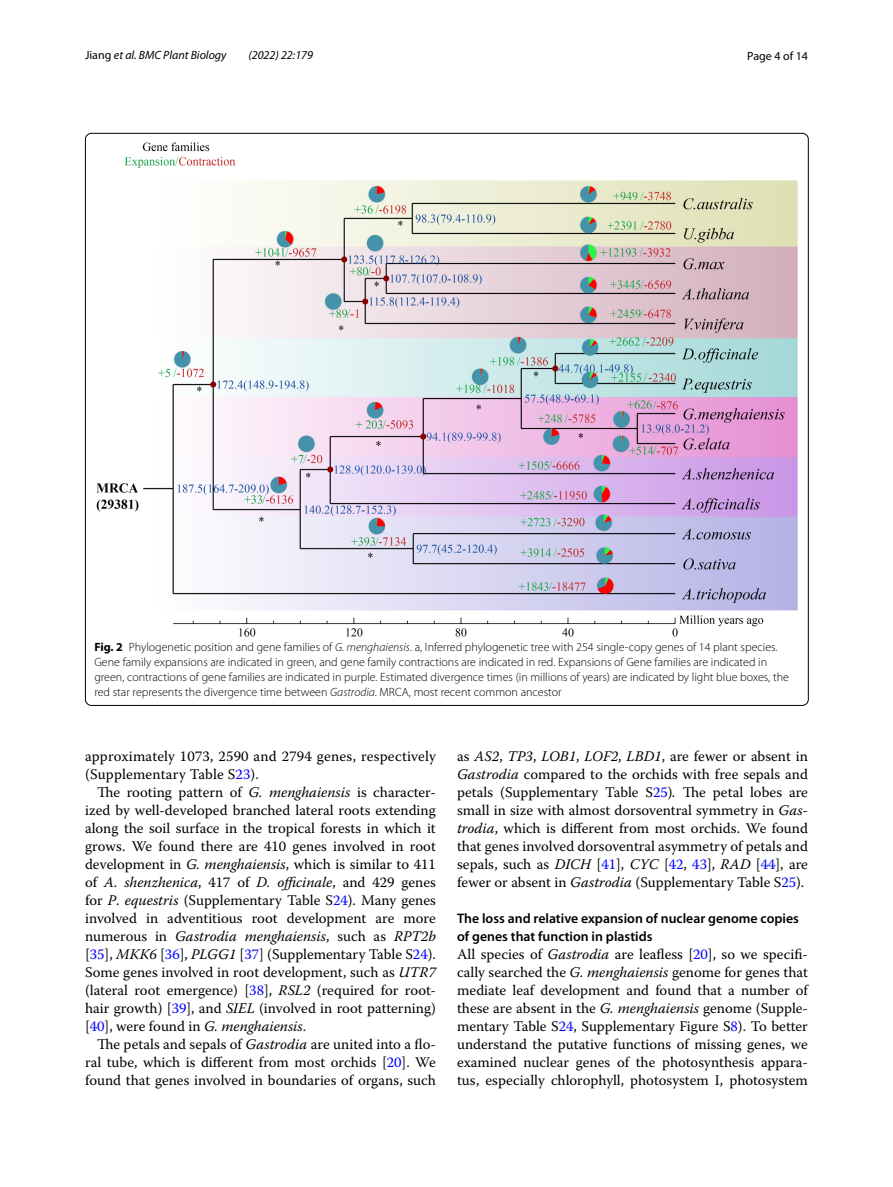
<style>
.page{position:relative;width:893px;height:1187px;background:#fff}
.page>*{position:absolute;margin:0;border:0;box-sizing:border-box;transform-origin:0 0}
.t1{font:14.7px/18px "Warnock Pro";color:#000;text-align:justify}
.t2{font:600 13.8px/18px "Myriad Pro";color:#000}
.t3{font:300 12px/15px "Myriad Pro";color:#000}
.t4{font:italic 12px "Myriad Pro";color:#000}
.t5{font:12px "Myriad Pro";color:#000}
.s1{font-style:normal}
.s2{font-weight:700}
.s3{font-style:italic}
.s4{color:#00f}
</style>
<div class="page">
<img style="left:97px;top:142px;width:700px;height:494px">
<p class="t4" style="left:85px;top:48px;width:143px"><span class="s1">Jiang</span> et al. BMC Plant Biology</p>
<p class="t4" style="left:248px;top:48px;width:66px">(2022) 22:179</p>
<p class="t5" style="left:747px;top:48px;width:62px">Page 4 of 14</p>
<p class="t3" style="left:94px;top:640px;width:696px"><span class="s2">Fig. 2</span> Phylogenetic position and gene families of <span class="s3">G. menghaiensis</span>. a, Inferred phylogenetic tree with 254 single-copy genes of 14 plant species.<br>Gene family expansions are indicated in green, and gene family contractions are indicated in red. Expansions of Gene families are indicated in green, contractions of gene families are indicated in purple. Estimated divergence times (in millions of years) are indicated by light blue boxes, the red star represents the divergence time between <span class="s3">Gastrodia</span>. MRCA, most recent common ancestor</p>
<p class="t1" style="left:85px;top:747px;width:352px">approximately 1073, 2590 and 2794 genes, respectively (Supplementary Table S<span class="s4">23</span>).</p>
<p class="t1" style="left:85px;top:783px;width:352px;text-indent:12px">The rooting pattern of <span class="s3">G. menghaiensis</span> is character&shy;ized by well-developed branched lateral roots extending along the soil surface in the tropical forests in which it grows. We found there are 410 genes involved in root development in <span class="s3">G. menghaiensis</span>, which is similar to 411 of <span class="s3">A. shenzhenica</span>, 417 of <span class="s3">D. officinale</span>, and 429 genes for <span class="s3">P</span>. <span class="s3">equestris</span> (Supplementary Table S<span class="s4">24</span>). Many genes involved in adventitious root development are more numerous in <span class="s3">Gastrodia menghaiensis</span>, such as <span class="s3">RPT2b </span>[<span class="s4">35</span>], <span class="s3">MKK6</span> [<span class="s4">36</span>], <span class="s3">PLGG1</span> [<span class="s4">37</span>] (Supplementary Table S<span class="s4">24</span>).<br>Some genes involved in root development, such as <span class="s3">UTR7 </span>(lateral root emergence) [<span class="s4">38</span>], <span class="s3">RSL2</span> (required for root&shy;hair growth) [<span class="s4">39</span>], and <span class="s3">SIEL</span> (involved in root patterning) [<span class="s4">40</span>], were found in <span class="s3">G. menghaiensis</span>.</p>
<p class="t1" style="left:85px;top:1035px;width:352px;text-indent:12px">The petals and sepals of <span class="s3">Gastrodia</span> are united into a flo&shy;ral tube, which is different from most orchids [<span class="s4">20</span>]. We found that genes involved in boundaries of organs, such</p>
<p class="t1" style="left:457px;top:747px;width:352px">as <span class="s3">AS2</span>, <span class="s3">TP3</span>, <span class="s3">LOB1</span>, <span class="s3">LOF2</span>, <span class="s3">LBD1</span>, are fewer or absent in <span class="s3">Gastrodia</span> compared to the orchids with free sepals and petals (Supplementary Table S<span class="s4">25</span>)<span class="s3">.</span> The petal lobes are small in size with almost dorsoventral symmetry in <span class="s3">Gas&shy;trodia</span>, which is different from most orchids. We found that genes involved dorsoventral asymmetry of petals and sepals, such as <span class="s3">DICH</span> [<span class="s4">41</span>], <span class="s3">CYC</span> [<span class="s4">42</span>, <span class="s4">43</span>], <span class="s3">RAD</span> [<span class="s4">44</span>], are fewer or absent in <span class="s3">Gastrodia</span> (Supplementary Table S<span class="s4">25</span>).</p>
<p class="t2" style="left:457px;top:909px;width:343px">The loss and relative expansion of nuclear genome copies of genes that function in plastids</p>
<p class="t1" style="left:457px;top:945px;width:352px">All species of <span class="s3">Gastrodia</span> are leafless [<span class="s4">20</span>], so we specifi&shy;cally searched the <span class="s3">G. menghaiensis</span> genome for genes that mediate leaf development and found that a number of these are absent in the <span class="s3">G. menghaiensis</span> genome (Supple&shy;mentary Table S<span class="s4">24</span>, Supplementary Figure S<span class="s4">8</span>). To better understand the putative functions of missing genes, we examined nuclear genes of the photosynthesis appara&shy;tus, especially chlorophyll, photosystem I, photosystem</p>
</div>
